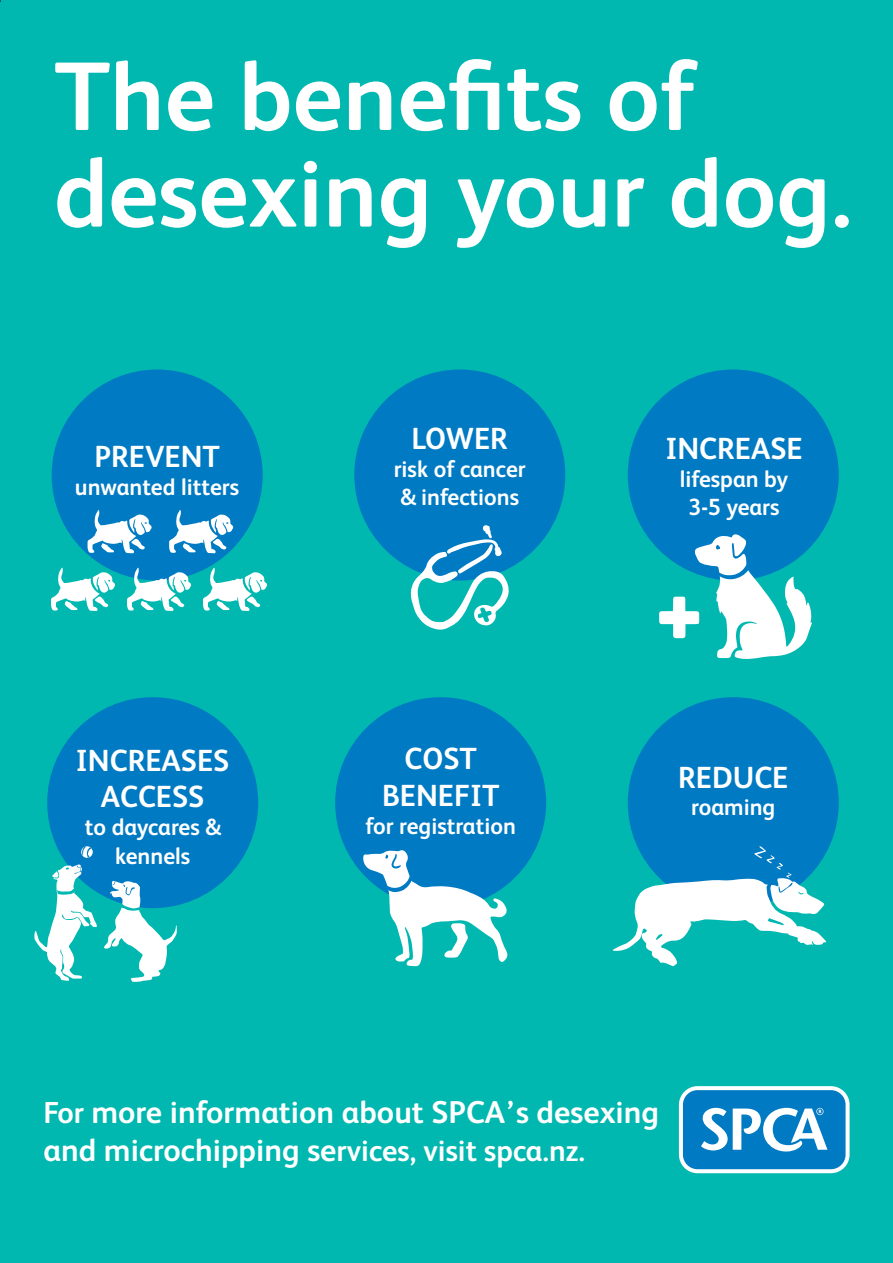
<style>
.page{position:relative;width:893px;height:1263px;background:#00b8b0}
.page>*{position:absolute;margin:0;border:0;box-sizing:border-box;transform-origin:0 0}
.t1{font:700 97.35px/96.6px "FS Albert";color:#fff}
.t2{font:700 31.5px "FS Albert";color:#fff}
.t3{font:700 30.6px/36.8px "FS Albert";color:#fff;text-align:center}
.t4{font:700 30.3px "FS Albert";color:#fff}
.t5{font:700 23.4px/28px "FS Albert";color:#fff;text-align:center}
.s1{font-size:30.3px}
.s2{font-size:31.5px}
</style>
<div class="page">
<div style="left:628px;top:697px;width:211px;height:211px;background:#007ac2;border-radius:50%"></div>
<div style="left:354px;top:369px;width:211px;height:211px;background:#007ac2;border-radius:50%"></div>
<div style="left:628px;top:369px;width:211px;height:211px;background:#007ac2;border-radius:50%"></div>
<div style="left:335px;top:697px;width:211px;height:211px;background:#007ac2;border-radius:50%"></div>
<div style="left:47px;top:697px;width:211px;height:211px;background:#007ac2;border-radius:50%"></div>
<div style="left:52px;top:369px;width:211px;height:211px;background:#007ac2;border-radius:50%"></div>
<svg style="left:362px;top:850px;width:146px;height:116px"></svg>
<svg style="left:51px;top:568px;width:64px;height:43px"></svg>
<svg style="left:127px;top:568px;width:64px;height:43px"></svg>
<svg style="left:203px;top:568px;width:64px;height:43px"></svg>
<svg style="left:169px;top:510px;width:64px;height:43px"></svg>
<svg style="left:88px;top:510px;width:64px;height:43px"></svg>
<svg style="left:659px;top:534px;width:153px;height:125px"></svg>
<svg style="left:81px;top:846px;width:12px;height:12px"></svg>
<svg style="left:34px;top:864px;width:63px;height:117px"></svg>
<svg style="left:104px;top:881px;width:73px;height:101px"></svg>
<svg style="left:612px;top:846px;width:215px;height:120px"></svg>
<svg style="left:679px;top:1086px;width:171px;height:87px;background:#4ba2d3"></svg>
<svg style="left:411px;top:525px;width:99px;height:105px"></svg>
<h1 class="t1" style="left:54px;top:47px;width:799px">The benefits of desexing your dog.</h1>
<h3 class="t3" style="left:94px;top:438px;width:127px">PREVENT</h3>
<p class="t5" style="left:75px;top:473px;width:166px">unwanted litters</p>
<h3 class="t3" style="left:76px;top:741px;width:155px">INCREASES<br>ACCESS</h3>
<p class="t5" style="left:85px;top:813px;width:137px">to daycares &amp; kennels</p>
<h3 class="t3" style="left:411px;top:419px;width:98px">LOWER</h3>
<p class="t5" style="left:394px;top:454px;width:134px;text-align:left">risk of cancer &amp; infections</p>
<h3 class="t3" style="left:382px;top:740px;width:119px">COST<br>BENEFIT</h3>
<p class="t5" style="left:365px;top:812px;width:152px">for registration</p>
<h3 class="t3" style="left:665px;top:430px;width:139px">INCREASE</h3>
<p class="t5" style="left:680px;top:465px;width:110px;line-height:27.6px">lifespan by<br>3-5 years</p>
<h3 class="t3" style="left:678px;top:759px;width:112px">REDUCE</h3>
<p class="t5" style="left:691px;top:793px;width:86px">roaming</p>
<h2 class="t2" style="left:43px;top:1094px;width:617px"><span class="s1">For</span> more information about SPCA’s desexing</h2>
<p class="t4" style="left:43px;top:1133px;width:543px"><span class="s2">and microchipping se</span>rvices, visit spca.nz.</p>
</div>
